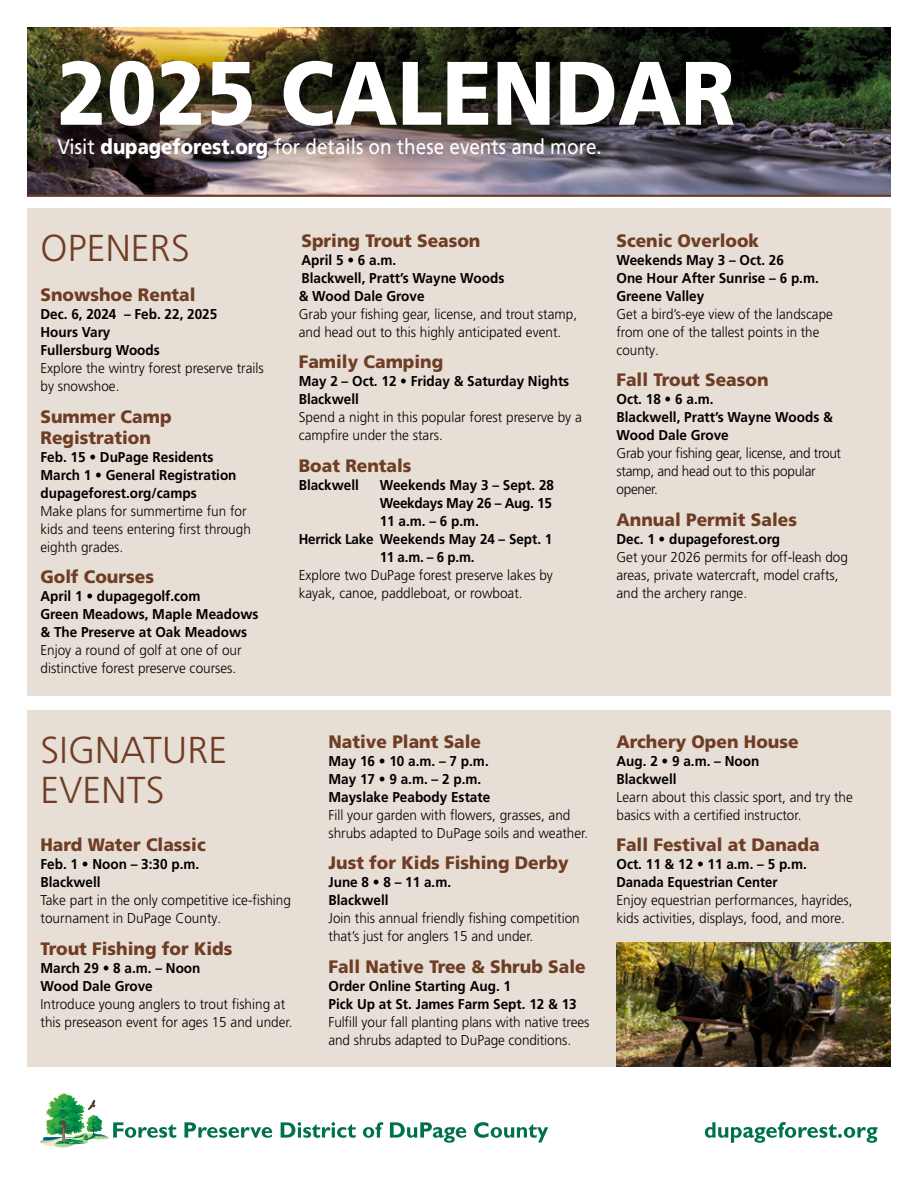
<style>
.page{position:relative;width:918px;height:1188px;background:#fff}
.page>*{position:absolute;margin:0;border:0;box-sizing:border-box;transform-origin:0 0}
.t1{font:900 90px "Frutiger LT Pro";color:#fff;scale:.9 1}
.t2{font:300 37.5px/40.5px "Frutiger LT Pro";letter-spacing:.005em;color:#6f3d23}
.t3{font:21px "Frutiger LT Pro";color:#fff;scale:.9 1}
.t4{font:900 18px/21px "Frutiger LT Pro";color:#6f3d23;scale:.96 1}
.t5{font:300 14.25px/18px "Frutiger LT Pro";color:#000;scale:.95 1}
.t6{font:700 14.25px/18px "Frutiger LT Pro";color:#000;scale:.95 1}
.t7{font:300 14.25px/18px "Frutiger LT Pro";letter-spacing:-.02em;color:#000;scale:.95 1}
.t8{font:300 14.25px/18px "Frutiger LT Pro";color:#000;scale:.94 1}
.t9{font:700 14.25px "Frutiger LT Pro";color:#000;scale:.94 1}
.t10{font:700 14.25px "Frutiger LT Pro";letter-spacing:-.02em;color:#000;scale:.95 1}
.s1{font-weight:900}
</style>
<div class="page">
<img style="left:27px;top:27px;width:864px;height:168px">
<div style="left:23px;top:25px;width:746px;height:169px;background:#000;opacity:.5"></div>
<div style="left:27px;top:208px;width:864px;height:488px;background:#e7ded6"></div>
<div style="left:27px;top:710px;width:864px;height:356px;background:#e7ded6"></div>
<hr style="left:27px;top:195px;width:864px;height:2px;background:#6f3d23">
<svg style="left:40px;top:1093px;width:136px;height:55px"></svg>
<svg style="left:184px;top:1122px;width:88px;height:16px"></svg>
<svg style="left:281px;top:1122px;width:75px;height:16px"></svg>
<svg style="left:363px;top:1122px;width:20px;height:16px"></svg>
<svg style="left:390px;top:1122px;width:76px;height:21px"></svg>
<svg style="left:474px;top:1122px;width:74px;height:20px"></svg>
<svg style="left:705px;top:1122px;width:173px;height:21px"></svg>
<img style="left:616px;top:943px;width:275px;height:123px">
<h1 class="t1" style="left:57px;top:39px;width:755px">2025 CALENDAR</h1>
<h3 class="t3" style="left:57px;top:135px;width:606px">Visit <span class="s1">dupageforest.org</span> for details on these events and more.</h3>
<h2 class="t2" style="left:40px;top:228px;width:151px">OPENERS</h2>
<p class="t4" style="left:40px;top:284px;width:163px">Snowshoe Rental</p>
<p class="t6" style="left:40px;top:305px;width:188px">Dec. 6, 2024 – Feb. 22, 2025<br>Hours Vary<br>Fullersburg Woods</p>
<p class="t5" style="left:40px;top:359px;width:237px">Explore the wintry forest preserve trails by snowshoe.</p>
<p class="t4" style="left:40px;top:406px;width:138px">Summer Camp<br>Registration</p>
<p class="t6" style="left:40px;top:448px;width:208px">Feb. 15 • DuPage Residents<br>March 1 • General Registration dupageforest.org/camps</p>
<p class="t5" style="left:40px;top:502px;width:223px">Make plans for summertime fun for kids and teens entering first through eighth grades.</p>
<p class="t4" style="left:40px;top:566px;width:120px">Golf Courses</p>
<p class="t6" style="left:40px;top:587px;width:231px">April 1 • dupagegolf.com<br>Green Meadows, Maple Meadows &amp; The Preserve at Oak Meadows</p>
<p class="t5" style="left:40px;top:641px;width:213px">Enjoy a round of golf at one of our distinctive forest preserve courses.</p>
<p class="t4" style="left:302px;top:230px;width:188px">Spring Trout Season</p>
<p class="t6" style="left:299px;top:251px;width:218px">April 5 • 6 a.m.<br>Blackwell, Pratt’s Wayne Woods &amp; Wood Dale Grove</p>
<p class="t5" style="left:299px;top:305px;width:294px">Grab your fishing gear, license, and trout stamp, and head out to this highly anticipated event.</p>
<p class="t4" style="left:299px;top:351px;width:152px">Family Camping</p>
<p class="t6" style="left:299px;top:372px;width:286px">May 2 – Oct. 12 • Friday &amp; Saturday Nights<br>Blackwell</p>
<p class="t5" style="left:299px;top:408px;width:300px">Spend a night in this popular forest preserve by a campfire under the stars.</p>
<p class="t4" style="left:299px;top:455px;width:119px">Boat Rentals</p>
<p class="t6" style="left:299px;top:476px;width:65px">Blackwell</p>
<p class="t6" style="left:380px;top:476px;width:185px">Weekends May 3 – Sept. 28</p>
<p class="t10" style="left:380px;top:494px;width:183px">Weekdays May 26 – Aug. 15</p>
<p class="t6" style="left:380px;top:512px;width:106px">11 a.m. – 6 p.m.</p>
<p class="t9" style="left:299px;top:530px;width:271px">Herrick Lake Weekends May 24 – Sept. 1</p>
<p class="t9" style="left:380px;top:548px;width:102px">11 a.m. – 6 p.m.</p>
<p class="t5" style="left:299px;top:566px;width:269px">Explore two DuPage forest preserve lakes by kayak, canoe, paddleboat, or rowboat.</p>
<h2 class="t2" style="left:40px;top:730px;width:188px">SIGNATURE<br>EVENTS</h2>
<p class="t4" style="left:40px;top:834px;width:174px">Hard Water Classic</p>
<p class="t6" style="left:40px;top:855px;width:169px">Feb. 1 • Noon – 3:30 p.m.<br>Blackwell</p>
<p class="t5" style="left:40px;top:891px;width:265px">Take part in the only competitive ice-fishing tournament in DuPage County.</p>
<p class="t4" style="left:40px;top:938px;width:201px">Trout Fishing for Kids</p>
<p class="t6" style="left:40px;top:959px;width:170px">March 29 • 8 a.m. – Noon<br>Wood Dale Grove</p>
<p class="t5" style="left:40px;top:995px;width:267px">Introduce young anglers to trout fishing at this preseason event for ages 15 and under.</p>
<p class="t4" style="left:328px;top:731px;width:161px">Native Plant Sale</p>
<p class="t6" style="left:328px;top:752px;width:172px">May 16 • 10 a.m. – 7 p.m.<br>May 17 • 9 a.m. – 2 p.m.<br>Mayslake Peabody Estate</p>
<p class="t5" style="left:328px;top:806px;width:275px">Fill your garden with flowers, grasses, and shrubs adapted to DuPage soils and weather.</p>
<p class="t4" style="left:328px;top:853px;width:252px">Just for Kids Fishing Derby</p>
<p class="t6" style="left:328px;top:873px;width:131px">June 8 • 8 – 11 a.m.<br>Blackwell</p>
<p class="t5" style="left:328px;top:910px;width:266px">Join this annual friendly fishing competition that’s just for anglers 15 and under.</p>
<p class="t4" style="left:328px;top:956px;width:269px">Fall Native Tree &amp; Shrub Sale</p>
<p class="t6" style="left:328px;top:977px;width:263px">Order Online Starting Aug. 1<br>Pick Up at St. James Farm Sept. 12 &amp; 13</p>
<p class="t5" style="left:328px;top:1013px;width:276px">Fulfill your fall planting plans with native trees and shrubs adapted to DuPage conditions.</p>
<p class="t4" style="left:616px;top:230px;width:150px">Scenic Overlook</p>
<p class="t6" style="left:616px;top:251px;width:215px">Weekends May 3 – Oct. 26<br>One Hour After Sunrise – 6 p.m.<br>Greene Valley</p>
<p class="t8" style="left:616px;top:305px;width:232px">Get a bird’s-eye view of the landscape from one of the tallest points in the county.</p>
<p class="t4" style="left:616px;top:369px;width:160px">Fall Trout Season</p>
<p class="t6" style="left:616px;top:390px;width:229px">Oct. 18 • 6 a.m.<br>Blackwell, Pratt’s Wayne Woods &amp;<br>Wood Dale Grove</p>
<p class="t7" style="left:616px;top:444px;width:238px">Grab your fishing gear, license, and trout stamp, and head out to this popular opener.</p>
<p class="t4" style="left:616px;top:509px;width:190px">Annual Permit Sales</p>
<p class="t6" style="left:616px;top:530px;width:174px">Dec. 1 • dupageforest.org</p>
<p class="t5" style="left:616px;top:548px;width:245px">Get your 2026 permits for off-leash dog areas, private watercraft, model crafts, and the archery range.</p>
<p class="t4" style="left:616px;top:731px;width:191px">Archery Open House</p>
<p class="t6" style="left:616px;top:752px;width:152px">Aug. 2 • 9 a.m. – Noon<br>Blackwell</p>
<p class="t5" style="left:616px;top:788px;width:250px">Learn about this classic sport, and try the basics with a certified instructor.</p>
<p class="t4" style="left:616px;top:835px;width:213px">Fall Festival at Danada</p>
<p class="t6" style="left:616px;top:855px;width:202px">Oct. 11 &amp; 12 • 11 a.m. – 5 p.m.<br>Danada Equestrian Center</p>
<p class="t5" style="left:616px;top:892px;width:250px">Enjoy equestrian performances, hayrides, kids activities, displays, food, and more.</p>
</div>
